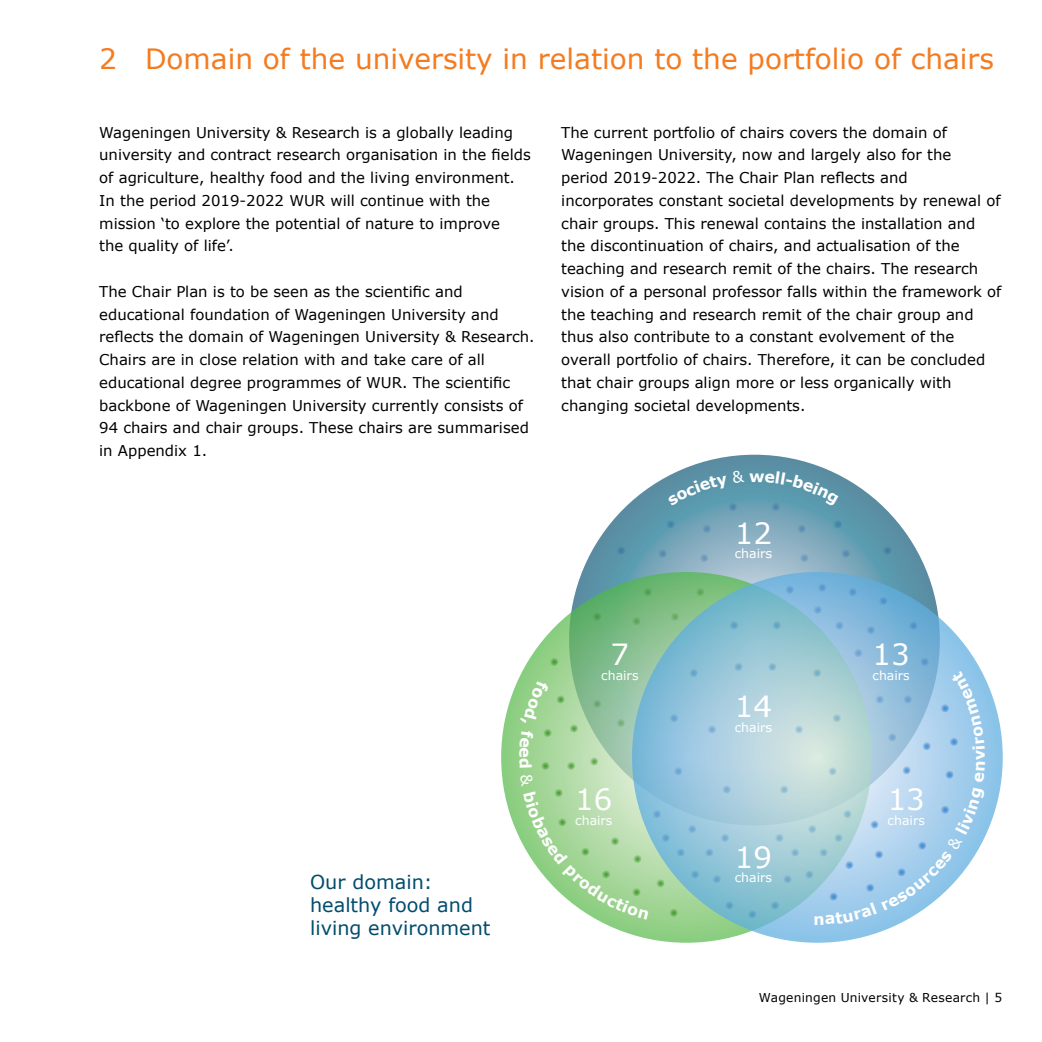
<style>
.page{position:relative;width:1042px;height:1042px;background:#fff}
.page>*{position:absolute;margin:0;border:0;box-sizing:border-box;transform-origin:0 0}
.t1{font:29.22px "Verdana";color:#fff}
.t2{font:28px "Verdana";color:#f47b20}
.t3{font:19.25px/23.1px "Verdana";color:#004c6c}
.t4{font:14.88px/22.8px "Verdana";color:#000}
.t5{font:12.6px "Verdana";color:#fff}
.t6{font:12.25px "Verdana";letter-spacing:.015em;color:#000}
</style>
<div class="page">
<svg style="left:569px;top:455px;width:371px;height:370px;background:#6f9fb3"></svg>
<svg style="left:501px;top:572px;width:371px;height:371px;background:#7fc17f"></svg>
<svg style="left:632px;top:572px;width:371px;height:371px;background:#86bdd9"></svg>
<svg style="left:643px;top:587px;width:9px;height:9px"></svg>
<svg style="left:695px;top:587px;width:9px;height:9px"></svg>
<svg style="left:592px;top:612px;width:9px;height:9px"></svg>
<svg style="left:670px;top:612px;width:9px;height:9px"></svg>
<svg style="left:632px;top:616px;width:8px;height:9px"></svg>
<svg style="left:817px;top:583px;width:9px;height:9px"></svg>
<svg style="left:848px;top:587px;width:9px;height:9px"></svg>
<svg style="left:813px;top:605px;width:9px;height:9px"></svg>
<svg style="left:834px;top:621px;width:9px;height:9px"></svg>
<svg style="left:785px;top:585px;width:9px;height:9px"></svg>
<svg style="left:878px;top:596px;width:9px;height:9px"></svg>
<svg style="left:866px;top:625px;width:9px;height:9px"></svg>
<svg style="left:908px;top:621px;width:9px;height:9px"></svg>
<svg style="left:666px;top:519px;width:9px;height:9px"></svg>
<svg style="left:658px;top:549px;width:9px;height:9px"></svg>
<svg style="left:699px;top:553px;width:9px;height:9px"></svg>
<svg style="left:616px;top:546px;width:9px;height:9px"></svg>
<svg style="left:702px;top:524px;width:9px;height:9px"></svg>
<svg style="left:833px;top:519px;width:9px;height:9px"></svg>
<svg style="left:841px;top:549px;width:9px;height:9px"></svg>
<svg style="left:799px;top:553px;width:9px;height:9px"></svg>
<svg style="left:882px;top:546px;width:9px;height:9px"></svg>
<svg style="left:797px;top:524px;width:9px;height:9px"></svg>
<svg style="left:772px;top:620px;width:9px;height:9px"></svg>
<svg style="left:729px;top:620px;width:9px;height:9px"></svg>
<svg style="left:667px;top:471px;width:171px;height:40px;background:#5c97ab"></svg>
<svg style="left:519px;top:657px;width:237px;height:262px;background:#a0cebb"></svg>
<svg style="left:767px;top:648px;width:218px;height:276px;background:#acd1e3"></svg>
<h2 class="t2" style="left:99px;top:40px;width:896px">2 Domain of the university in relation to the portfolio of chairs</h2>
<p class="t4" style="left:99px;top:121px;width:433px">Wageningen University &amp; Research is a globally leading university and contract research organisation in the fields of agriculture, healthy food and the living environment.<br>In the period 2019-2022 WUR will continue with the mission ‘to explore the potential of nature to improve<br>the quality of life’.</p>
<p class="t4" style="left:99px;top:280px;width:437px">The Chair Plan is to be seen as the scientific and educational foundation of Wageningen University and reflects the domain of Wageningen University &amp; Research.<br>Chairs are in close relation with and take care of all educational degree programmes of WUR. The scientific backbone of Wageningen University currently consists of 94 chairs and chair groups. These chairs are summarised in Appendix 1.</p>
<p class="t4" style="left:561px;top:121px;width:442px">The current portfolio of chairs covers the domain of Wageningen University, now and largely also for the period 2019-2022. The Chair Plan reflects and incorporates constant societal developments by renewal of chair groups. This renewal contains the installation and the discontinuation of chairs, and actualisation of the teaching and research remit of the chairs. The research vision of a personal professor falls within the framework of the teaching and research remit of the chair group and thus also contribute to a constant evolvement of the overall portfolio of chairs. Therefore, it can be concluded that chair groups align more or less organically with changing societal developments.</p>
<h1 class="t1" style="left:735px;top:513px;width:39px">12</h1>
<p class="t5" style="left:735px;top:545px;width:39px">chairs</p>
<p class="t3" style="left:310px;top:870px;width:182px">Our domain: healthy food and living environment</p>
<h1 class="t1" style="left:610px;top:635px;width:20px">7</h1>
<p class="t5" style="left:601px;top:667px;width:39px">chairs</p>
<h1 class="t1" style="left:575px;top:780px;width:39px">16</h1>
<p class="t5" style="left:575px;top:812px;width:39px">chairs</p>
<h1 class="t1" style="left:735px;top:686px;width:39px">14</h1>
<p class="t5" style="left:735px;top:718px;width:39px">chairs</p>
<h1 class="t1" style="left:735px;top:837px;width:39px">19</h1>
<p class="t5" style="left:735px;top:869px;width:39px">chairs</p>
<h1 class="t1" style="left:872px;top:635px;width:39px">13</h1>
<p class="t5" style="left:872px;top:667px;width:39px">chairs</p>
<h1 class="t1" style="left:887px;top:780px;width:39px">13</h1>
<p class="t5" style="left:887px;top:812px;width:39px">chairs</p>
<p class="t6" style="left:759px;top:989px;width:245px">Wageningen University &amp; Research | 5</p>
</div>
